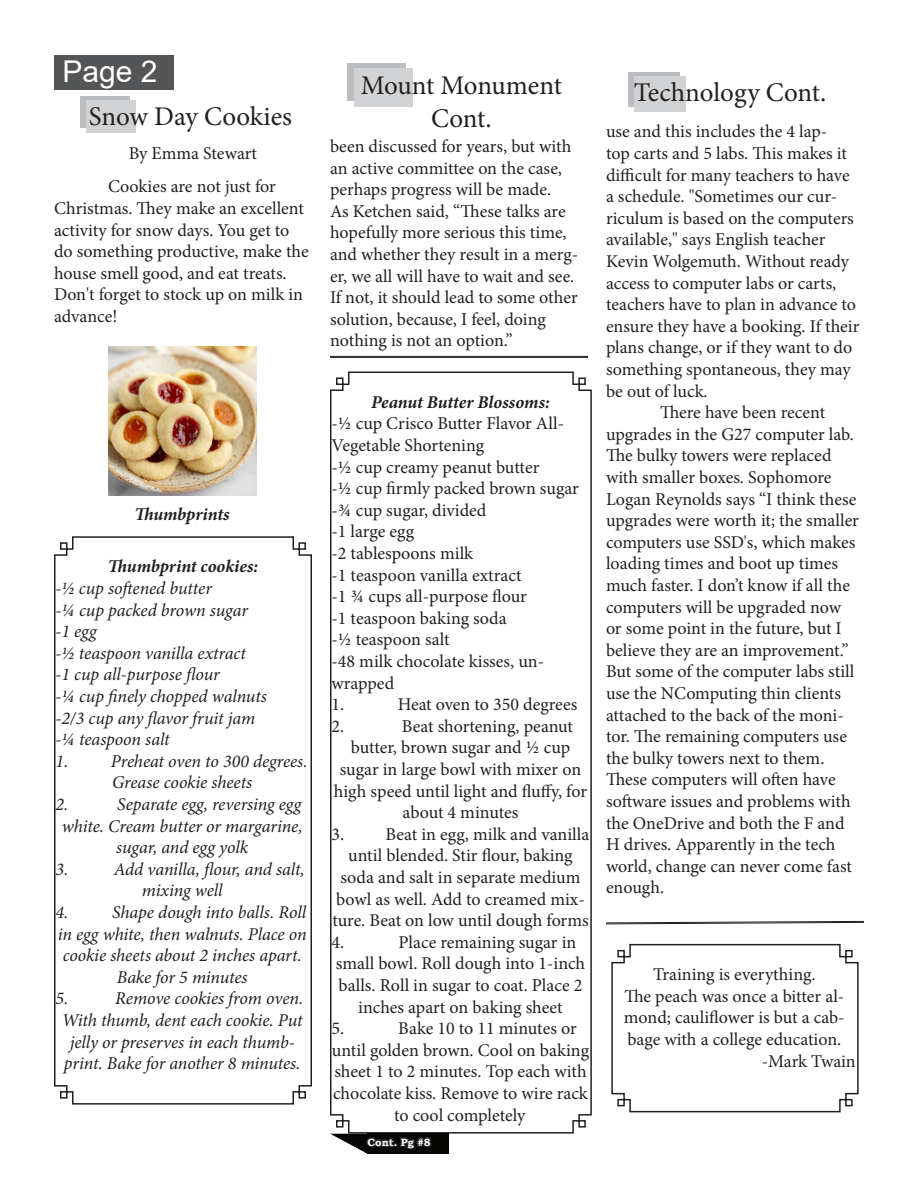
<style>
.page{position:relative;width:918px;height:1188px;background:#fff}
.page>*{position:absolute;margin:0;border:0;box-sizing:border-box;transform-origin:0 0}
.t1{font:30px "Arial";color:#fff}
.t2{font:27px "Minion Pro";letter-spacing:-.005em;color:#231f20}
.t3{font:18px/21.6px "Minion Pro";color:#231f20}
.t4{font:italic 18px/21.6px "Minion Pro";letter-spacing:-.01em;color:#231f20;text-align:center}
.t5{font:italic 700 18px "Minion Pro";letter-spacing:-.005em;color:#231f20}
.t6{font:700 10.5px "Bookman Old Style";color:#fff}
</style>
<div class="page">
<div style="left:54px;top:55px;width:119px;height:35px;background:#545557"></div>
<svg style="left:54px;top:536px;width:258px;height:569px"></svg>
<svg style="left:330px;top:371px;width:262px;height:763px"></svg>
<hr style="left:330px;top:356px;width:258px;height:1px;background:#231f20">
<hr style="left:330px;top:357px;width:258px;height:1px;background:#231f20">
<svg style="left:611px;top:943px;width:248px;height:170px"></svg>
<svg style="left:606px;top:921px;width:258px;height:3px"></svg>
<div style="left:367px;top:1134px;width:82px;height:20px;background:#040503"></div>
<svg style="left:330px;top:1134px;width:102px;height:20px"></svg>
<div style="left:628px;top:72px;width:51px;height:35px;background:#bcbdc0"></div>
<div style="left:634px;top:76px;width:52px;height:36px;background:#d1d2d4"></div>
<div style="left:347px;top:64px;width:59px;height:37px;background:#bcbdc0"></div>
<div style="left:354px;top:68px;width:59px;height:38px;background:#d1d2d4"></div>
<div style="left:80px;top:96px;width:50px;height:32px;background:#bcbdc0"></div>
<div style="left:86px;top:100px;width:49px;height:32px;background:#d1d2d4"></div>
<img style="left:108px;top:347px;width:149px;height:148px">
<p class="t1" style="left:62px;top:51px;width:97px">Page 2</p>
<p class="t2" style="left:89px;top:99px;width:205px">Snow Day Cookies</p>
<p class="t3" style="left:129px;top:143px;width:130px">By Emma Stewart</p>
<p class="t3" style="left:54px;top:176px;width:256px;text-indent:54px">Cookies are not just for<br>Christmas. They make an excellent activity for snow days. You get to do something productive, make the house smell good, and eat treats.<br>Don't forget to stock up on milk in advance!</p>
<p class="t5" style="left:134px;top:501px;width:97px">Thumbprints</p>
<p class="t5" style="left:108px;top:554px;width:152px">Thumbprint cookies:</p>
<p class="t4" style="left:56px;top:578px;width:158px">-½ cup softened butter</p>
<p class="t4" style="left:56px;top:599px;width:194px">-¼ cup packed brown sugar</p>
<p class="t4" style="left:56px;top:621px;width:43px">-1 egg</p>
<p class="t4" style="left:56px;top:642px;width:192px">-½ teaspoon vanilla extract</p>
<p class="t4" style="left:56px;top:664px;width:166px">-1 cup all-purpose flour</p>
<p class="t4" style="left:56px;top:686px;width:213px">-¼ cup finely chopped walnuts</p>
<p class="t4" style="left:56px;top:707px;width:201px">-2/3 cup any flavor fruit jam</p>
<p class="t4" style="left:56px;top:729px;width:116px">-¼ teaspoon salt</p>
<p class="t4" style="left:56px;top:750px;width:254px">1. Preheat oven to 300 degrees.<br>Grease cookie sheets</p>
<p class="t4" style="left:56px;top:794px;width:14px">2.</p>
<p class="t4" style="left:117px;top:794px;width:186px">Separate egg, reversing egg</p>
<p class="t4" style="left:62px;top:815px;width:242px">white. Cream butter or margarine,</p>
<p class="t4" style="left:116px;top:837px;width:133px">sugar, and egg yolk</p>
<p class="t4" style="left:56px;top:858px;width:14px">3.</p>
<p class="t4" style="left:142px;top:858px;width:164px;text-align:left;text-indent:-28px">Add vanilla, flour, and salt, mixing well</p>
<p class="t4" style="left:56px;top:902px;width:14px">4.</p>
<p class="t4" style="left:112px;top:902px;width:195px">Shape dough into balls. Roll</p>
<p class="t4" style="left:58px;top:923px;width:251px">in egg white, then walnuts. Place on</p>
<p class="t4" style="left:63px;top:945px;width:241px">cookie sheets about 2 inches apart.</p>
<p class="t4" style="left:117px;top:966px;width:132px">Bake for 5 minutes</p>
<p class="t4" style="left:56px;top:988px;width:14px">5.</p>
<p class="t4" style="left:115px;top:988px;width:190px">Remove cookies from oven.</p>
<p class="t4" style="left:62px;top:1010px;width:242px">With thumb, dent each cookie. Put</p>
<p class="t4" style="left:70px;top:1031px;width:227px">jelly or preserves in each thumb-</p>
<p class="t4" style="left:64px;top:1053px;width:238px">print. Bake for another 8 minutes.</p>
<p class="t2" style="left:361px;top:68px;width:203px">Mount Monument</p>
<p class="t2" style="left:634px;top:74px;width:194px">Technology Cont.</p>
<p class="t2" style="left:431px;top:100px;width:62px">Cont.</p>
<p class="t3" style="left:606px;top:121px;width:255px">use and this includes the 4 lap-<br>top carts and 5 labs. This makes it difficult for many teachers to have a schedule. "Sometimes our cur&shy;riculum is based on the computers available," says English teacher<br>Kevin Wolgemuth. Without ready access to computer labs or carts, teachers have to plan in advance to ensure they have a booking. If their plans change, or if they want to do something spontaneous, they may be out of luck.</p>
<p class="t3" style="left:606px;top:402px;width:255px;text-indent:54px">There have been recent upgrades in the G27 computer lab.<br>The bulky towers were replaced with smaller boxes. Sophomore<br>Logan Reynolds says “I think these upgrades were worth it; the smaller computers use SSD's, which makes loading times and boot up times much faster. I don’t know if all the computers will be upgraded now or some point in the future, but I believe they are an improvement.”<br>But some of the computer labs still use the NComputing thin clients attached to the back of the moni&shy;tor. The remaining computers use the bulky towers next to them.<br>These computers will often have software issues and problems with the OneDrive and both the F and<br>H drives. Apparently in the tech world, change can never come fast enough.</p>
<p class="t3" style="left:330px;top:136px;width:250px">been discussed for years, but with an active committee on the case, perhaps progress will be made.<br>As Ketchen said, “These talks are hopefully more serious this time, and whether they result in a merg&shy;er, we all will have to wait and see.<br>If not, it should lead to some other solution, because, I feel, doing nothing is not an option.”</p>
<p class="t5" style="left:371px;top:389px;width:180px">Peanut Butter Blossoms:</p>
<p class="t3" style="left:332px;top:413px;width:234px">-½ cup Crisco Butter Flavor All-<br>Vegetable Shortening</p>
<p class="t3" style="left:332px;top:456px;width:209px">-½ cup creamy peanut butter</p>
<p class="t3" style="left:332px;top:478px;width:249px">-½ cup firmly packed brown sugar</p>
<p class="t3" style="left:332px;top:499px;width:156px">-¾ cup sugar, divided</p>
<p class="t3" style="left:332px;top:521px;width:84px">-1 large egg</p>
<p class="t3" style="left:332px;top:542px;width:143px">-2 tablespoons milk</p>
<p class="t3" style="left:332px;top:564px;width:192px">-1 teaspoon vanilla extract</p>
<p class="t3" style="left:332px;top:586px;width:197px">-1 ¾ cups all-purpose flour</p>
<p class="t3" style="left:332px;top:607px;width:177px">-1 teaspoon baking soda</p>
<p class="t3" style="left:332px;top:629px;width:120px">-½ teaspoon salt</p>
<p class="t3" style="left:332px;top:650px;width:214px">-48 milk chocolate kisses, un&shy;wrapped</p>
<p class="t3" style="left:332px;top:694px;width:14px">1.</p>
<p class="t3" style="left:398px;top:694px;width:181px">Heat oven to 350 degrees</p>
<p class="t3" style="left:332px;top:715px;width:14px">2.</p>
<p class="t3" style="left:402px;top:715px;width:173px">Beat shortening, peanut</p>
<p class="t3" style="left:351px;top:737px;width:221px">butter, brown sugar and ½ cup</p>
<p class="t3" style="left:340px;top:758px;width:243px">sugar in large bowl with mixer on</p>
<p class="t3" style="left:334px;top:780px;width:255px">high speed until light and fluffy, for</p>
<p class="t3" style="left:403px;top:802px;width:117px">about 4 minutes</p>
<p class="t3" style="left:332px;top:823px;width:259px;text-align:center">3. Beat in egg, milk and vanilla until blended. Stir flour, baking soda and salt in separate medium bowl as well. Add to creamed mix&shy;ture. Beat on low until dough forms</p>
<p class="t3" style="left:332px;top:931px;width:14px">4.</p>
<p class="t3" style="left:399px;top:931px;width:179px">Place remaining sugar in</p>
<p class="t3" style="left:336px;top:953px;width:251px">small bowl. Roll dough into 1-inch</p>
<p class="t3" style="left:339px;top:974px;width:245px">balls. Roll in sugar to coat. Place 2</p>
<p class="t3" style="left:358px;top:996px;width:206px">inches apart on baking sheet</p>
<p class="t3" style="left:332px;top:1018px;width:14px">5.</p>
<p class="t3" style="left:398px;top:1018px;width:180px">Bake 10 to 11 minutes or</p>
<p class="t3" style="left:332px;top:1039px;width:259px">until golden brown. Cool on baking</p>
<p class="t3" style="left:334px;top:1061px;width:254px">sheet 1 to 2 minutes. Top each with</p>
<p class="t3" style="left:333px;top:1082px;width:256px">chocolate kiss. Remove to wire rack</p>
<p class="t3" style="left:394px;top:1104px;width:133px">to cool completely</p>
<p class="t3" style="left:653px;top:964px;width:164px">Training is everything.</p>
<p class="t3" style="left:624px;top:985px;width:222px;text-align:justify">The peach was once a bitter al&shy;mond; cauliflower is but a cab&shy;bage with a college education.</p>
<p class="t3" style="left:762px;top:1050px;width:96px">-Mark Twain</p>
<p class="t6" style="left:367px;top:1135px;width:65px">Cont. Pg #8</p>
</div>
